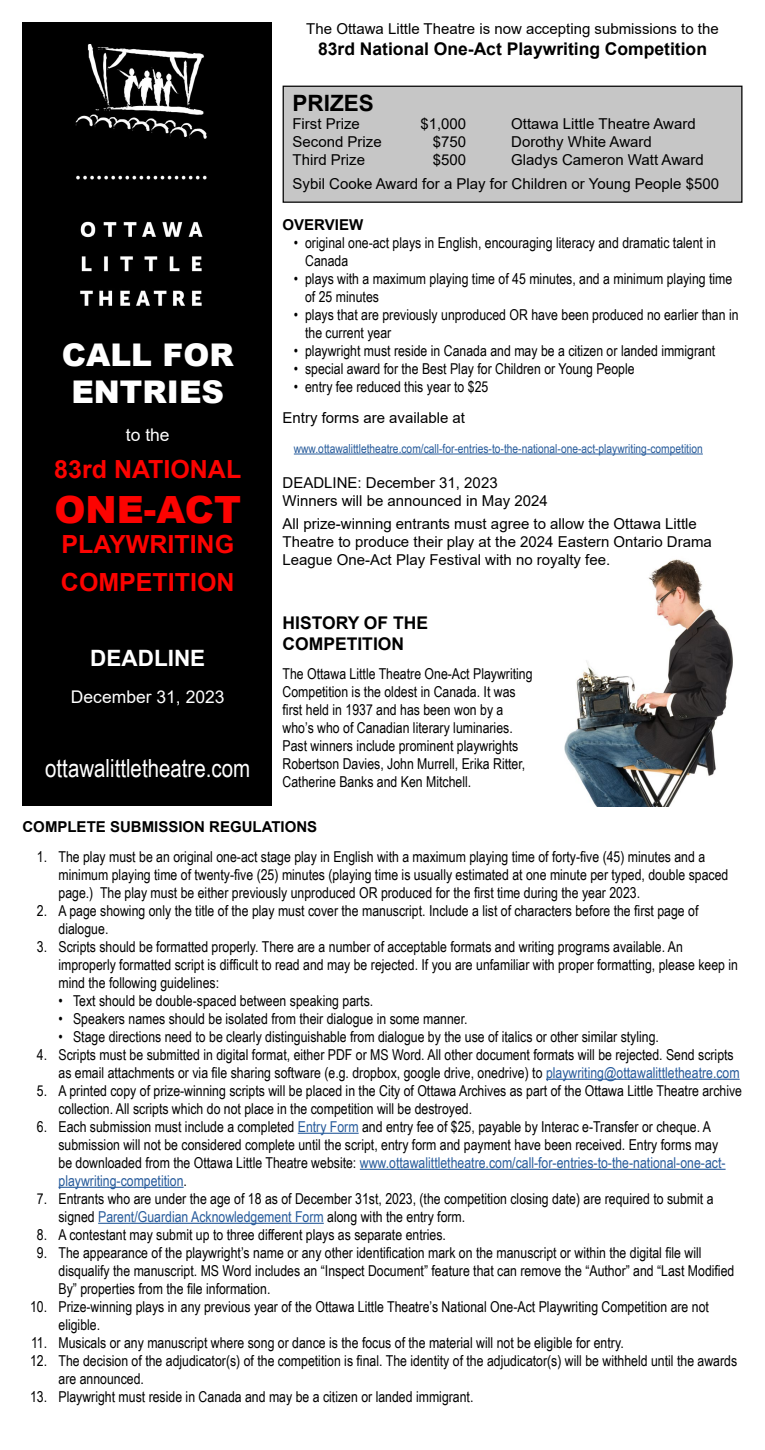
<style>
.page{position:relative;width:765px;height:1450px;background:#fff}
.page>*{position:absolute;margin:0;border:0;box-sizing:border-box;transform-origin:0 0}
.t1{font:900 37.5px "Arial";color:#fc0301}
.t2{font:900 31.25px/37.5px "Arial";color:#fff;text-align:center}
.t3{font:700 25px/37.5px "Arial";color:#fc0301}
.t4{font:25px "Arial Narrow";color:#fff}
.t5{font:700 22.5px "Arial";color:#fff}
.t6{font:700 22.5px "Arial";color:#000}
.t7{font:700 17.5px/21px "Arial";color:#000}
.t8{font:17.5px "Arial";color:#fff}
.t9{font:15px/18px "Arial Narrow";color:#000}
.t10{font:15px/18px "Arial";color:#000}
.t11{font:700 15px "Arial";color:#000}
.t12{font:12.5px "Arial Narrow";color:#275b9b}
.s1{color:#275b9b}
</style>
<div class="page">
<img style="left:564px;top:559px;width:169px;height:247px">
<div style="left:22px;top:22px;width:250px;height:784px;background:#000"></div>
<img style="left:75px;top:44px;width:132px;height:262px">
<div style="left:283px;top:86px;width:459px;height:116px;background:#c6c6c6"></div>
<div style="left:283px;top:86px;width:459px;height:117px;border:1px solid #000"></div>
<hr style="left:294px;top:453px;width:409px;height:1px;background:#275b9b">
<hr style="left:546px;top:1078px;width:194px;height:1px;background:#275b9b">
<hr style="left:298px;top:1132px;width:61px;height:1px;background:#275b9b">
<hr style="left:360px;top:1168px;width:366px;height:1px;background:#275b9b">
<hr style="left:58px;top:1186px;width:126px;height:1px;background:#275b9b">
<hr style="left:98px;top:1222px;width:226px;height:1px;background:#275b9b">
<h2 class="t2" style="left:62px;top:335px;width:173px">CALL FOR<br>ENTRIES</h2>
<p class="t8" style="left:126px;top:422px;width:45px">to the</p>
<h3 class="t3" style="left:54px;top:451px;width:189px">83rd NATIONAL</h3>
<h1 class="t1" style="left:54px;top:482px;width:188px">ONE-ACT</h1>
<h3 class="t3" style="left:61px;top:526px;width:175px">PLAYWRITING<br>COMPETITION</h3>
<p class="t10" style="left:306px;top:20px;width:414px">The Ottawa Little Theatre is now accepting submissions to the</p>
<p class="t7" style="left:318px;top:39px;width:390px">83rd National One-Act Playwriting Competition</p>
<h3 class="t6" style="left:292px;top:87px;width:83px">PRIZES</h3>
<p class="t10" style="left:292px;top:115px;width:69px">First Prize</p>
<p class="t10" style="left:420px;top:115px;width:47px">$1,000</p>
<p class="t10" style="left:511px;top:115px;width:186px">Ottawa Little Theatre Award</p>
<p class="t10" style="left:293px;top:133px;width:91px">Second Prize</p>
<p class="t10" style="left:433px;top:133px;width:35px">$750</p>
<p class="t10" style="left:511px;top:133px;width:142px">Dorothy White Award</p>
<p class="t10" style="left:293px;top:151px;width:74px">Third Prize</p>
<p class="t10" style="left:433px;top:151px;width:35px">$500</p>
<p class="t10" style="left:293px;top:148px;width:428px;line-height:23.6px;text-indent:219px">Gladys Cameron Watt Award<br>Sybil Cooke Award for a Play for Children or Young People $500</p>
<p class="t11" style="left:283px;top:214px;width:82px">OVERVIEW</p>
<p class="t9" style="left:305px;top:233px;width:412px;text-indent:-11px">• original one-act plays in English, encouraging literacy and dramatic talent in<br>Canada</p>
<p class="t9" style="left:305px;top:269px;width:429px;text-indent:-11px">• plays with a maximum playing time of 45 minutes, and a minimum playing time of 25 minutes</p>
<p class="t9" style="left:305px;top:305px;width:435px;text-indent:-11px">• plays that are previously unproduced OR have been produced no earlier than in the current year</p>
<p class="t9" style="left:294px;top:341px;width:423px">• playwright must reside in Canada and may be a citizen or landed immigrant</p>
<p class="t9" style="left:294px;top:359px;width:342px">• special award for the Best Play for Children or Young People</p>
<p class="t9" style="left:294px;top:377px;width:196px">• entry fee reduced this year to $25</p>
<p class="t10" style="left:283px;top:408px;width:184px">Entry forms are available at</p>
<p class="t12" style="left:294px;top:439px;width:410px">www.ottawalittletheatre.com/call-for-entries-to-the-national-one-act-playwriting-competition</p>
<p class="t10" style="left:283px;top:473px;width:267px">DEADLINE: December 31, 2023<br>Winners will be announced in May 2024</p>
<p class="t10" style="left:283px;top:515px;width:431px">All prize-winning entrants must agree to allow the Ottawa Little<br>Theatre to produce their play at the 2024 Eastern Ontario Drama<br>League One-Act Play Festival with no royalty fee.</p>
<p class="t7" style="left:283px;top:612px;width:147px">HISTORY OF THE<br>COMPETITION</p>
<p class="t9" style="left:283px;top:664px;width:252px">The Ottawa Little Theatre One-Act Playwriting Competition is the oldest in Canada. It was first held in 1937 and has been won by a who’s who of Canadian literary luminaries.<br>Past winners include prominent playwrights Robertson Davies, John Murrell, Erika Ritter, Catherine Banks and Ken Mitchell.</p>
<p class="t11" style="left:22px;top:816px;width:296px">COMPLETE SUBMISSION REGULATIONS</p>
<p class="t9" style="left:59px;top:846px;width:671px;text-indent:-22px">1. The play must be an original one-act stage play in English with a maximum playing time of forty-five (45) minutes and a minimum playing time of twenty-five (25) minutes (playing time is usually estimated at one minute per typed, double spaced page.) The play must be either previously unproduced OR produced for the first time during the year 2023.</p>
<p class="t9" style="left:59px;top:900px;width:641px;text-indent:-22px">2. A page showing only the title of the play must cover the manuscript. Include a list of characters before the first page of dialogue.</p>
<p class="t9" style="left:59px;top:936px;width:681px;text-indent:-22px">3. Scripts should be formatted properly. There are a number of acceptable formats and writing programs available. An improperly formatted script is difficult to read and may be rejected. If you are unfamiliar with proper formatting, please keep in mind the following guidelines:</p>
<p class="t9" style="left:59px;top:990px;width:316px">• Text should be double-spaced between speaking parts.</p>
<p class="t9" style="left:59px;top:1008px;width:411px">• Speakers names should be isolated from their dialogue in some manner.</p>
<p class="t9" style="left:59px;top:1026px;width:602px">• Stage directions need to be clearly distinguishable from dialogue by the use of italics or other similar styling.</p>
<p class="t9" style="left:59px;top:1044px;width:683px;text-indent:-22px">4. Scripts must be submitted in digital format, either PDF or MS Word. All other document formats will be rejected. Send scripts as email attachments or via file sharing software (e.g. dropbox, google drive, onedrive) to <span class="s1">playwriting@ottawalittletheatre.com</span></p>
<p class="t9" style="left:58px;top:1080px;width:685px;text-indent:-22px">5. A printed copy of prize-winning scripts will be placed in the City of Ottawa Archives as part of the Ottawa Little Theatre archive collection. All scripts which do not place in the competition will be destroyed.</p>
<p class="t9" style="left:58px;top:1116px;width:669px;text-indent:-22px">6. Each submission must include a completed <span class="s1">Entry Form</span> and entry fee of $25, payable by Interac e-Transfer or cheque. A submission will not be considered complete until the script, entry form and payment have been received. Entry forms may be downloaded from the Ottawa Little Theatre website: <span class="s1">www.ottawalittletheatre.com/call-for-entries-to-the-national-one-act&shy;playwriting-competition</span>.</p>
<p class="t9" style="left:58px;top:1188px;width:657px;text-indent:-22px">7. Entrants who are under the age of 18 as of December 31st, 2023, (the competition closing date) are required to submit a signed <span class="s1">Parent/Guardian Acknowledgement Form</span> along with the entry form.</p>
<p class="t9" style="left:37px;top:1224px;width:411px">8. A contestant may submit up to three different plays as separate entries.</p>
<p class="t9" style="left:58px;top:1242px;width:677px;text-indent:-22px">9. The appearance of the playwright’s name or any other identification mark on the manuscript or within the digital file will disqualify the manuscript. MS Word includes an “Inspect Document” feature that can remove the “Author” and “Last Modified<br>By” properties from the file information.</p>
<p class="t9" style="left:58px;top:1296px;width:652px;text-indent:-28px">10. Prize-winning plays in any previous year of the Ottawa Little Theatre’s National One-Act Playwriting Competition are not eligible.</p>
<p class="t9" style="left:31px;top:1332px;width:594px">11. Musicals or any manuscript where song or dance is the focus of the material will not be eligible for entry.</p>
<p class="t9" style="left:58px;top:1350px;width:680px;text-indent:-28px">12. The decision of the adjudicator(s) of the competition is final. The identity of the adjudicator(s) will be withheld until the awards are announced.</p>
<p class="t9" style="left:30px;top:1386px;width:445px">13. Playwright must reside in Canada and may be a citizen or landed immigrant.</p>
<h3 class="t5" style="left:90px;top:642px;width:116px">DEADLINE</h3>
<p class="t8" style="left:71px;top:685px;width:155px">December 31, 2023</p>
<h3 class="t4" style="left:45px;top:750px;width:207px">ottawalittletheatre.com</h3>
</div>
